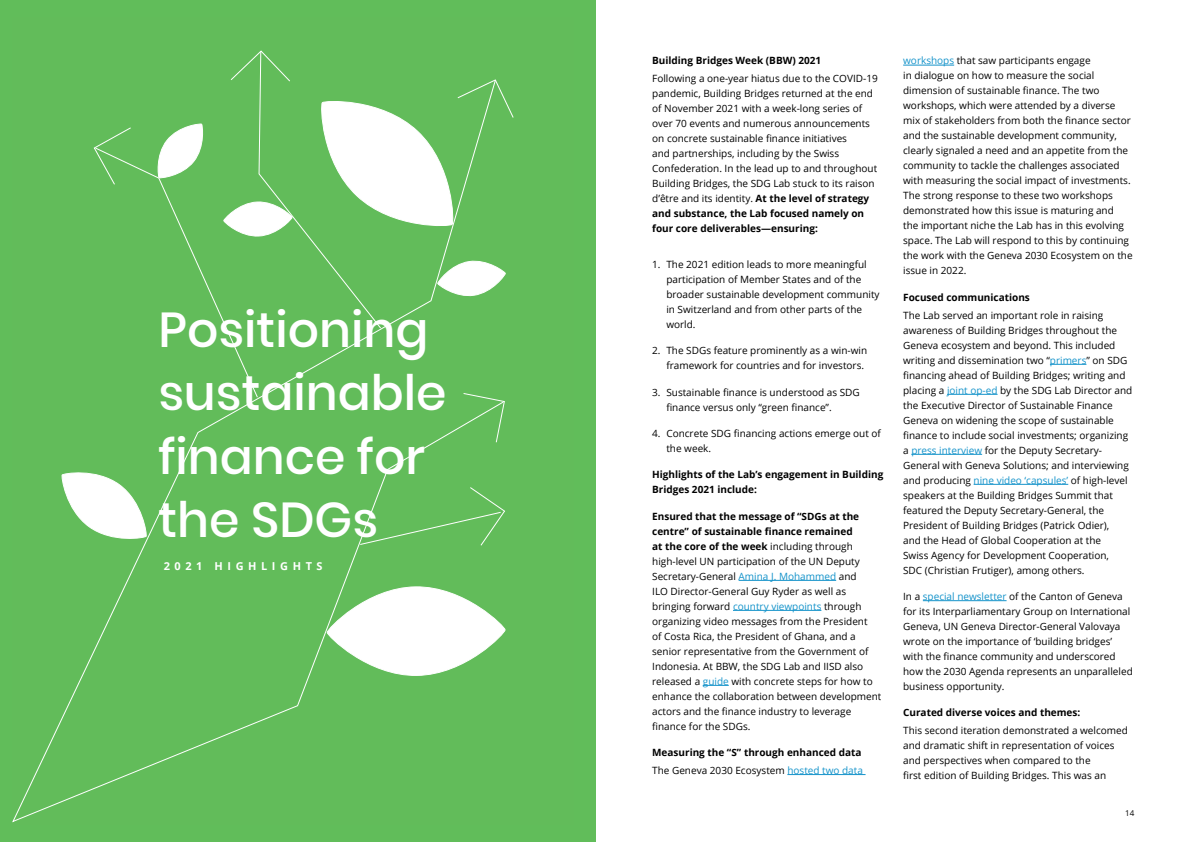
<style>
.page{position:relative;width:1191px;height:842px;background:#fff}
.page>*{position:absolute;margin:0;border:0;box-sizing:border-box;transform-origin:0 0}
.t1{font:500 48.9px/63.6px "Poppins";color:#fff}
.t2{font:700 10.9px "Open Sans";letter-spacing:.42em;color:#fff}
.t3{font:10px/15px "Open Sans";color:#000}
.t4{font:700 10px/15px "Open Sans";color:#000}
.t5{font:8px "Open Sans";color:#000}
.s1{font-weight:700}
.s2{color:#1493ca}
.s3{font-weight:400}
.s4{font-weight:400;color:#1493ca}
</style>
<div class="page">
<div style="left:0;top:0;width:595px;height:842px;background:#61bd5a"></div>
<svg style="left:12px;top:123px;width:492px;height:700px"></svg>
<svg style="left:224px;top:50px;width:290px;height:279px"></svg>
<svg style="left:359px;top:486px;width:146px;height:61px"></svg>
<svg style="left:60px;top:468px;width:88px;height:77px"></svg>
<svg style="left:94px;top:147px;width:165px;height:251px"></svg>
<hr style="left:738px;top:580px;width:98px;height:1px;background:#1493ca">
<hr style="left:733px;top:610px;width:88px;height:1px;background:#1493ca">
<svg style="left:703px;top:685px;width:26px;height:1px"></svg>
<hr style="left:787px;top:774px;width:78px;height:1px;background:#1493ca">
<hr style="left:903px;top:65px;width:51px;height:1px;background:#1493ca">
<hr style="left:1050px;top:364px;width:36px;height:1px;background:#1493ca">
<hr style="left:947px;top:394px;width:50px;height:1px;background:#1493ca">
<hr style="left:911px;top:454px;width:71px;height:1px;background:#1493ca">
<hr style="left:973px;top:484px;width:95px;height:1px;background:#1493ca">
<hr style="left:923px;top:600px;width:83px;height:1px;background:#1493ca">
<h1 class="t1" style="left:158px;top:298px;width:290px">Positioning sustainable finance for the SDGs</h1>
<p class="t2" style="left:164px;top:558px;width:160px">2021 HIGHLIGHTS</p>
<p class="t4" style="left:652px;top:53px;width:170px">Building Bridges Week (BBW) 2021</p>
<p class="t3" style="left:652px;top:71px;width:227px">Following a one-year hiatus due to the COVID-19 pandemic, Building Bridges returned at the end of November 2021 with a week-long series of over 70 events and numerous announcements on concrete sustainable finance initiatives<br>and partnerships, including by the Swiss Confederation. In the lead up to and throughout Building Bridges, the SDG Lab stuck to its raison d’être and its identity. <span class="s1">At the level of strategy and substance, the Lab focused namely on four core deliverables—ensuring:</span></p>
<p class="t3" style="left:666px;top:256px;width:215px;text-indent:-14px">1. The 2021 edition leads to more meaningful participation of Member States and of the broader sustainable development community in Switzerland and from other parts of the world.</p>
<p class="t3" style="left:666px;top:343px;width:202px;text-indent:-14px">2. The SDGs feature prominently as a win-win framework for countries and for investors.</p>
<p class="t3" style="left:666px;top:384px;width:195px;text-indent:-14px">3. Sustainable finance is understood as SDG finance versus only “green finance”.</p>
<p class="t3" style="left:666px;top:425px;width:216px;text-indent:-14px">4. Concrete SDG financing actions emerge out of the week.</p>
<p class="t4" style="left:652px;top:467px;width:233px">Highlights of the Lab’s engagement in Building<br>Bridges 2021 include:</p>
<p class="t3" style="left:652px;top:508px;width:231px"><span class="s1">Ensured that the message of “SDGs at the centre” of sustainable finance remained<br>at the core of the week</span> including through high-level UN participation of the UN Deputy Secretary-General <span class="s2">Amina J. Mohammed</span> and<br>ILO Director-General Guy Ryder as well as bringing forward <span class="s2">country viewpoints</span> through organizing video messages from the President<br>of Costa Rica, the President of Ghana, and a senior representative from the Government of Indonesia. At BBW, the SDG Lab and IISD also released a <span class="s2">guide</span> with concrete steps for how to enhance the collaboration between development actors and the finance industry to leverage finance for the SDGs.</p>
<p class="t4" style="left:652px;top:743px;width:212px;line-height:17.8px">Measuring the “S” through enhanced data<br><span class="s3">The Geneva 2030 Ecosystem</span> <span class="s4">hosted two data</span></p>
<p class="t3" style="left:903px;top:53px;width:231px"><span class="s2">workshops</span> that saw participants engage<br>in dialogue on how to measure the social dimension of sustainable finance. The two workshops, which were attended by a diverse mix of stakeholders from both the finance sector and the sustainable development community, clearly signaled a need and an appetite from the community to tackle the challenges associated with measuring the social impact of investments.<br>The strong response to these two workshops demonstrated how this issue is maturing and<br>the important niche the Lab has in this evolving space. The Lab will respond to this by continuing the work with the Geneva 2030 Ecosystem on the issue in 2022.</p>
<p class="t4" style="left:903px;top:289px;width:128px">Focused communications</p>
<p class="t3" style="left:903px;top:307px;width:231px">The Lab served an important role in raising awareness of Building Bridges throughout the Geneva ecosystem and beyond. This included writing and dissemination two “<span class="s2">primers</span>” on SDG financing ahead of Building Bridges; writing and placing a <span class="s2">joint op-ed</span> by the SDG Lab Director and the Executive Director of Sustainable Finance Geneva on widening the scope of sustainable finance to include social investments; organizing a <span class="s2">press interview</span> for the Deputy Secretary-General with Geneva Solutions; and interviewing and producing <span class="s2">nine video ‘capsules’</span> of high-level speakers at the Building Bridges Summit that featured the Deputy Secretary-General, the President of Building Bridges (Patrick Odier),<br>and the Head of Global Cooperation at the<br>Swiss Agency for Development Cooperation,<br>SDC (Christian Frutiger), among others.</p>
<p class="t3" style="left:903px;top:588px;width:231px">In a <span class="s2">special newsletter</span> of the Canton of Geneva for its Interparliamentary Group on International Geneva, UN Geneva Director-General Valovaya wrote on the importance of ‘building bridges’ with the finance community and underscored how the 2030 Agenda represents an unparalleled business opportunity.</p>
<p class="t4" style="left:903px;top:705px;width:179px">Curated diverse voices and themes:</p>
<p class="t3" style="left:903px;top:723px;width:226px">This second iteration demonstrated a welcomed and dramatic shift in representation of voices and perspectives when compared to the<br>first edition of Building Bridges. This was an</p>
<p class="t5" style="left:1125px;top:807px;width:11px">14</p>
</div>
